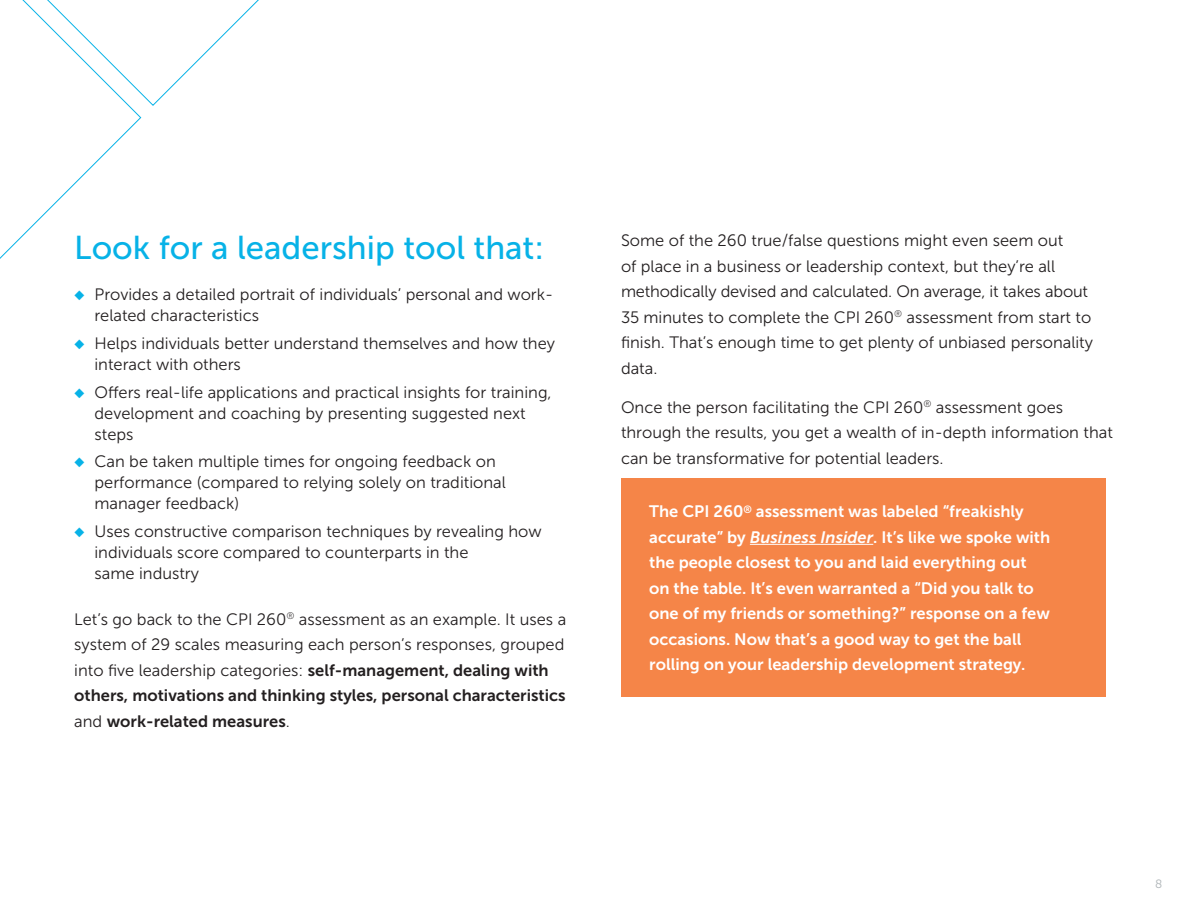
<style>
.page{position:relative;width:1188px;height:918px;background:#fff}
.page>*{position:absolute;margin:0;border:0;box-sizing:border-box;transform-origin:0 0}
.t1{font:33px "Museo Sans 500";color:#07b2e7}
.t2{font:16.5px/25.5px "Museo Sans 300";color:#231f20}
.t3{font:16.5px/25.5px "Museo Sans 700";color:#fff}
.t4{font:16.5px/25.5px "Museo Sans 700";color:#231f20}
.t5{font:12px "Museo Sans 300";color:#aeb4b7}
.s1{color:#07b2e7}
.s2{font-family:"Museo Sans 700"}
.s3{font-family:"Museo Sans 300"}
.s4{font-style:italic}
</style>
<div class="page">
<svg style="left:142px;top:0;width:117px;height:106px"></svg>
<svg style="left:0;top:0;width:142px;height:259px"></svg>
<div style="left:621px;top:478px;width:485px;height:219px;background:#f58548"></div>
<hr style="left:750px;top:544px;width:123px;height:1px;background:#fff">
<h1 class="t1" style="left:74px;top:229px;width:471px">Look for a leadership tool that:</h1>
<p class="t2" style="left:94px;top:284px;width:460px;line-height:21px;text-indent:-20px"><span class="s1">◆</span> Provides a detailed portrait of individuals’ personal and work&shy;related characteristics</p>
<p class="t2" style="left:94px;top:333px;width:462px;line-height:21px;text-indent:-20px"><span class="s1">◆</span> Helps individuals better understand themselves and how they interact with others</p>
<p class="t2" style="left:94px;top:381px;width:459px;line-height:21px;text-indent:-20px"><span class="s1">◆</span> Offers real-life applications and practical insights for training, development and coaching by presenting suggested next steps</p>
<p class="t2" style="left:94px;top:451px;width:413px;line-height:21px;text-indent:-20px"><span class="s1">◆</span> Can be taken multiple times for ongoing feedback on performance (compared to relying solely on traditional manager feedback)</p>
<p class="t2" style="left:94px;top:521px;width:449px;line-height:21px;text-indent:-20px"><span class="s1">◆</span> Uses constructive comparison techniques by revealing how individuals score compared to counterparts in the<br>same industry</p>
<p class="t2" style="left:74px;top:606px;width:493px;text-align:justify">Let’s go back to the CPI 260<sup>®</sup> assessment as an example. It uses a system of 29 scales measuring each person’s responses, grouped into five leadership categories: <span class="s2">self-management, dealing with</span></p>
<p class="t4" style="left:74px;top:683px;width:493px">others, motivations and thinking styles, personal characteristics <span class="s3">and</span> work-related measures<span class="s3">.</span></p>
<p class="t2" style="left:621px;top:228px;width:474px">Some of the 260 true/false questions might even seem out<br>of place in a business or leadership context, but they’re all methodically devised and calculated. On average, it takes about 35 minutes to complete the CPI 260<sup>®</sup> assessment from start to finish. That’s enough time to get plenty of unbiased personality data.</p>
<p class="t2" style="left:621px;top:395px;width:493px">Once the person facilitating the CPI 260<sup>®</sup> assessment goes through the results, you get a wealth of in-depth information that can be transformative for potential leaders.</p>
<p class="t3" style="left:649px;top:499px;width:403px">The CPI 260<sup>®</sup> assessment was labeled “freakishly accurate” by <span class="s4">Business Insider</span>. It’s like we spoke with the people closest to you and laid everything out on the table. It’s even warranted a “Did you talk to one of my friends or something?” response on a few occasions. Now that’s a good way to get the ball rolling on your leadership development strategy.</p>
<p class="t5" style="left:1155px;top:878px;width:9px">8</p>
</div>
